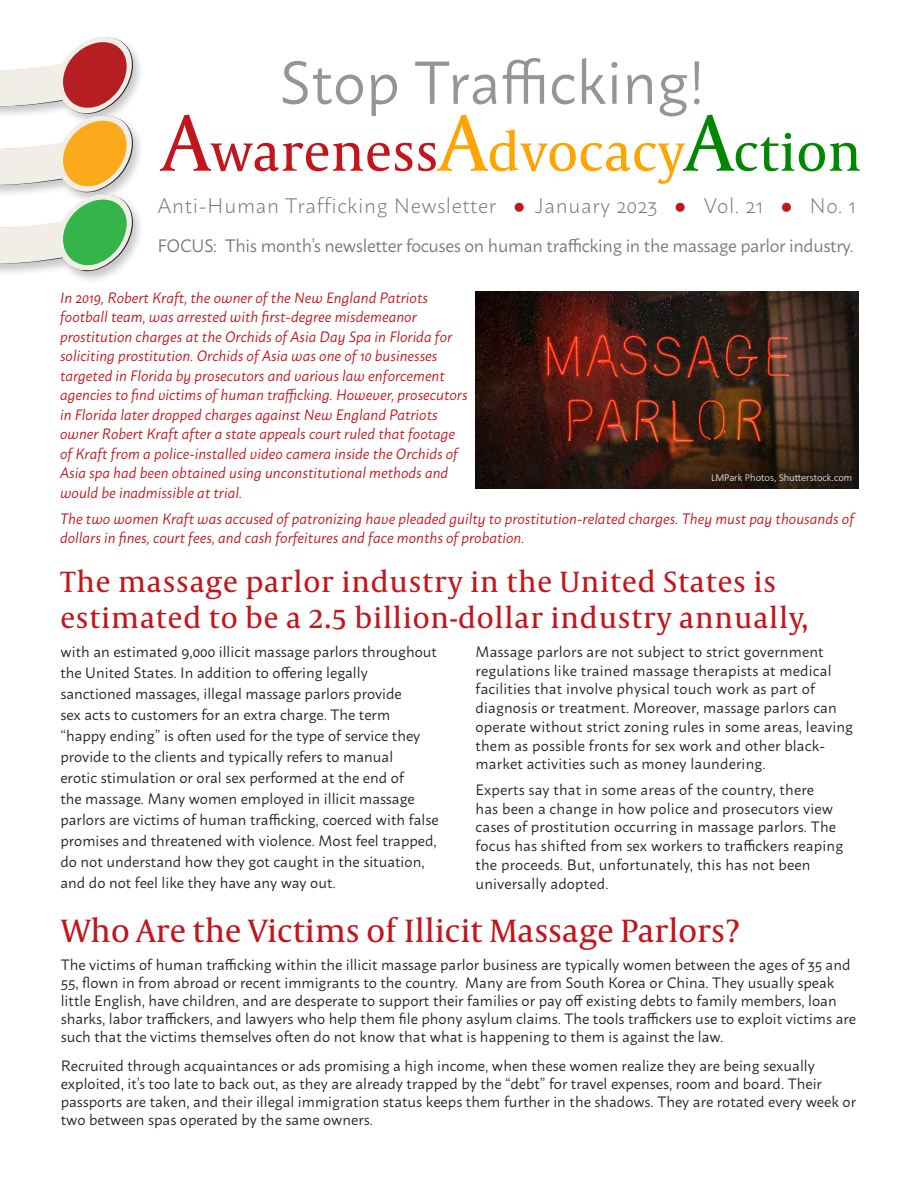
<style>
.page{position:relative;width:918px;height:1188px;background:#fff}
.page>*{position:absolute;margin:0;border:0;box-sizing:border-box;transform-origin:0 0}
.t1{font:60.3px "Macho";color:#939598}
.t2{font:54.45px "Capitolium News 2";letter-spacing:.005em;color:#c2151c}
.t3{font:33px "Capitolium News 2";color:#c2151c}
.t4{font:30px/36px "Capitolium News 2";letter-spacing:.025em;color:#c2151c}
.t5{font:300 21px "Macho";letter-spacing:.03em;color:#76787b}
.t6{font:18px "Macho";letter-spacing:-.02em;color:#76787b}
.t7{font:15px/21px "Macho";color:#231f20}
.t8{font:italic 15px/19.5px "Macho";color:#c2151c}
.t9{font:300 10.5px "Calibri";color:#fff}
.s1{font-size:81.6px}
.s2{font-size:81.6px;color:#ffa400}
.s3{color:#ffa400}
.s4{font-size:81.6px;color:#008701}
.s5{color:#008701}
.s6{color:#c2151c}
</style>
<div class="page">
<div style="left:0;top:35px;width:144px;height:249px;background:#231f20;opacity:.25"></div>
<svg style="left:0;top:36px;width:133px;height:236px"></svg>
<img style="left:476px;top:291px;width:382px;height:197px">
<p class="t1" style="left:279px;top:30px;width:427px">Stop Trafficking!</p>
<p class="t2" style="left:162px;top:114px;width:702px"><span class="s1">A</span>wareness<span class="s2">A</span><span class="s3">dvocacy</span><span class="s4">A</span><span class="s5">ction</span></p>
<p class="t5" style="left:158px;top:187px;width:700px">Anti-Human Trafficking Newsletter <span class="s6">●</span> January 2023 <span class="s6">●</span> Vol. 21 <span class="s6">●</span> No. 1</p>
<p class="t6" style="left:158px;top:230px;width:698px">FOCUS: This month’s newsletter focuses on human trafficking in the massage parlor industry.</p>
<p class="t8" style="left:60px;top:287px;width:409px">In 2019, Robert Kraft, the owner of the New England Patriots football team, was arrested with first-degree misdemeanor prostitution charges at the Orchids of Asia Day Spa in Florida for soliciting prostitution. Orchids of Asia was one of 10 businesses targeted in Florida by prosecutors and various law enforcement agencies to find victims of human trafficking. However, prosecutors in Florida later dropped charges against New England Patriots owner Robert Kraft after a state appeals court ruled that footage of Kraft from a police-installed video camera inside the Orchids of Asia spa had been obtained using unconstitutional methods and would be inadmissible at trial.</p>
<p class="t8" style="left:60px;top:508px;width:796px">The two women Kraft was accused of patronizing have pleaded guilty to prostitution-related charges. They must pay thousands of dollars in fines, court fees, and cash forfeitures and face months of probation.</p>
<p class="t9" style="left:711px;top:471px;width:143px">LMPark Photos, Shutterstock.com</p>
<p class="t4" style="left:60px;top:563px;width:749px">The massage parlor industry in the United States is estimated to be a 2.5 billion-dollar industry annually,</p>
<p class="t7" style="left:60px;top:640px;width:380px">with an estimated 9,000 illicit massage parlors throughout the United States. In addition to offering legally sanctioned massages, illegal massage parlors provide<br>sex acts to customers for an extra charge. The term “happy ending” is often used for the type of service they provide to the clients and typically refers to manual<br>erotic stimulation or oral sex performed at the end of<br>the massage. Many women employed in illicit massage parlors are victims of human trafficking, coerced with false promises and threatened with violence. Most feel trapped, do not understand how they got caught in the situation, and do not feel like they have any way out.</p>
<p class="t7" style="left:476px;top:641px;width:379px;line-height:18.8px">Massage parlors are not subject to strict government regulations like trained massage therapists at medical facilities that involve physical touch work as part of diagnosis or treatment. Moreover, massage parlors can operate without strict zoning rules in some areas, leaving them as possible fronts for sex work and other black&shy;market activities such as money laundering.</p>
<p class="t7" style="left:476px;top:779px;width:369px;line-height:18.8px">Experts say that in some areas of the country, there<br>has been a change in how police and prosecutors view cases of prostitution occurring in massage parlors. The focus has shifted from sex workers to traffickers reaping the proceeds. But, unfortunately, this has not been universally adopted.</p>
<p class="t3" style="left:61px;top:907px;width:681px">Who Are the Victims of Illicit Massage Parlors?</p>
<p class="t7" style="left:61px;top:955px;width:797px;line-height:18px">The victims of human trafficking within the illicit massage parlor business are typically women between the ages of 35 and 55, flown in from abroad or recent immigrants to the country. Many are from South Korea or China. They usually speak little English, have children, and are desperate to support their families or pay off existing debts to family members, loan sharks, labor traffickers, and lawyers who help them file phony asylum claims. The tools traffickers use to exploit victims are such that the victims themselves often do not know that what is happening to them is against the law.</p>
<p class="t7" style="left:61px;top:1055px;width:797px;line-height:18px">Recruited through acquaintances or ads promising a high income, when these women realize they are being sexually exploited, it’s too late to back out, as they are already trapped by the “debt” for travel expenses, room and board. Their passports are taken, and their illegal immigration status keeps them further in the shadows. They are rotated every week or two between spas operated by the same owners.</p>
</div>
